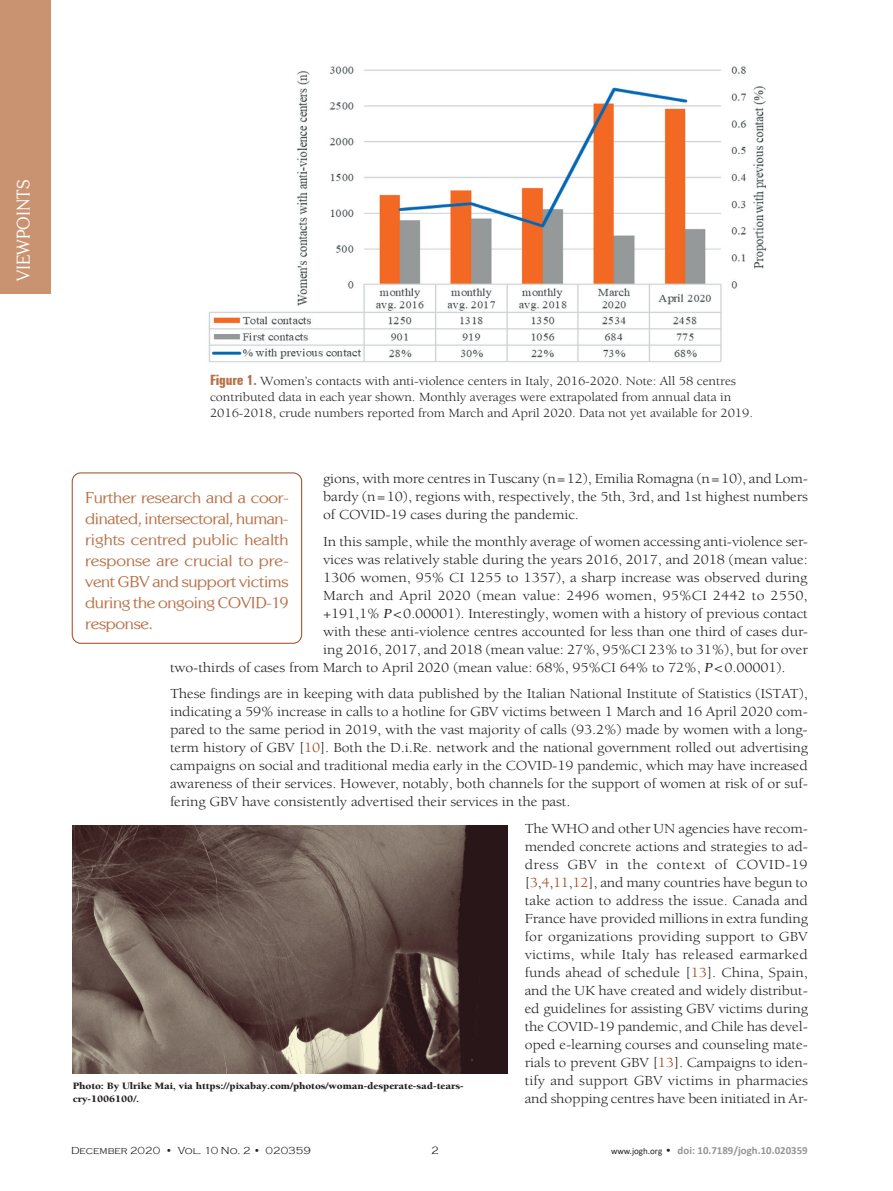
<style>
.page{position:relative;width:893px;height:1191px;background:#fff}
.page>*{position:absolute;margin:0;border:0;box-sizing:border-box;transform-origin:0 0}
.t1{font:18px "Centabel";color:#fff}
.LEAD_Viewpoints{font:15.6px/21px "Centabel";letter-spacing:-.02em;color:#b67249;text-align:justify;scale:1.11 1}
.tekst_osn{font:14.25px/18px "Berkeley Std";letter-spacing:-.01em;color:#231f20;text-align:justify;scale:1.11 1}
.potpisi_slike{font:12.9px/15.8px "Berkeley Std";letter-spacing:-.01em;color:#231f20;scale:1.11 1}
.t2{font:700 10.95px "Calibri";color:#939598}
.t3{font:300 10.95px "Copperplate Gothic";color:#231f20}
.t4{font:300 10.5px "Copperplate Gothic";color:#231f20}
.potpisi_slike_viewpo{font:900 10.05px/13.5px "Berkeley Std";letter-spacing:-.01em;color:#231f20;scale:1.11 1}
.s1{font-family:"Zurich BT";font-weight:700;font-stretch:extra-condensed;font-size:14.25px;color:#b67249}
.s2{font-style:italic}
.s3{color:#9d4718}
.s4{font-size:15px}
.s5{font-weight:400;font-size:9px;color:#231f20}
.s6{font-family:"Copperplate Gothic";font-weight:300;color:#231f20}
</style>
<div class="page">
<div style="left:0;top:0;width:51px;height:293px;background:#c99270"></div>
<div style="left:72px;top:473px;width:230px;height:170px;border:1px solid #9d4718;border-radius:9px"></div>
<img style="left:72px;top:825px;width:436px;height:248px">
<img style="left:208px;top:66px;width:558px;height:297px">
<p class="t1" style="left:13px;top:281px;width:103px;rotate:-90deg">VIEWPOINTS</p>
<p class="potpisi_slike" style="left:210px;top:373px;width:491px"><span class="s1">Figure 1.</span> Women’s contacts with anti-violence centers in Italy, 2016-2020. Note: All 58 centres contributed data in each year shown. Monthly averages were extrapolated from annual data in<br>2016-2018, crude numbers reported from March and April 2020. Data not yet available for 2019.</p>
<p class="tekst_osn" style="left:323px;top:470px;width:438px">gions, with more centres in Tuscany (n=12), Emilia Romagna (n=10), and Lom&shy;bardy (n=10), regions with, respectively, the 5th, 3rd, and 1st highest numbers of COVID-19 cases during the pandemic.</p>
<p class="tekst_osn" style="left:323px;top:532px;width:438px">In this sample, while the monthly average of women accessing anti-violence ser-</p>
<p class="tekst_osn" style="left:323px;top:550px;width:438px">vices was relatively stable during the years 2016, 2017, and 2018 (mean value:</p>
<p class="tekst_osn" style="left:323px;top:568px;width:438px">1306 women, 95% CI 1255 to 1357), a sharp increase was observed during</p>
<p class="tekst_osn" style="left:323px;top:586px;width:438px">March and April 2020 (mean value: 2496 women, 95%CI 2442 to 2550,</p>
<p class="tekst_osn" style="left:323px;top:604px;width:438px">+191,1% <span class="s2">P</span>&lt;0.00001). Interestingly, women with a history of previous contact</p>
<p class="tekst_osn" style="left:323px;top:622px;width:438px">with these anti-violence centres accounted for less than one third of cases dur-</p>
<p class="tekst_osn" style="left:323px;top:640px;width:438px">ing 2016, 2017, and 2018 (mean value: 27%, 95%CI 23% to 31%), but for over</p>
<p class="tekst_osn" style="left:170px;top:658px;width:556px">two-thirds of cases from March to April 2020 (mean value: 68%, 95%CI 64% to 72%, <span class="s2">P</span>&lt;0.00001).</p>
<p class="tekst_osn" style="left:170px;top:685px;width:576px">These findings are in keeping with data published by the Italian National Institute of Statistics (ISTAT), indicating a 59% increase in calls to a hotline for GBV victims between 1 March and 16 April 2020 com&shy;pared to the same period in 2019, with the vast majority of calls (93.2%) made by women with a long&shy;term history of GBV [<span class="s3">10</span>]. Both the D.i.Re. network and the national government rolled out advertising campaigns on social and traditional media early in the COVID-19 pandemic, which may have increased awareness of their services. However, notably, both channels for the support of women at risk of or suf&shy;fering GBV have consistently advertised their services in the past.</p>
<p class="tekst_osn" style="left:525px;top:819px;width:257px">The WHO and other UN agencies have recom&shy;mended concrete actions and strategies to ad&shy;dress GBV in the context of COVID-19 [<span class="s3">3</span><span class="s4">,</span><span class="s3">4</span><span class="s4">,</span><span class="s3">11</span><span class="s4">,</span><span class="s3">12</span>], and many countries have begun to take action to address the issue. Canada and France have provided millions in extra funding for organizations providing support to GBV victims, while Italy has released earmarked funds ahead of schedule [<span class="s3">13</span>]. China, Spain, and the UK have created and widely distribut&shy;ed guidelines for assisting GBV victims during the COVID-19 pandemic, and Chile has devel&shy;oped e-learning courses and counseling mate&shy;rials to prevent GBV [<span class="s3">13</span>]. Campaigns to iden&shy;tify and support GBV victims in pharmacies and shopping centres have been initiated in Ar-</p>
<p class="LEAD_Viewpoints" style="left:85px;top:486px;width:185px">Further research and a coor&shy;dinated, intersectoral, human&shy;rights centred public health response are crucial to pre&shy;vent GBV and support victims during the ongoing COVID-19 response.</p>
<p class="potpisi_slike_viewpo" style="left:73px;top:1078px;width:354px">Photo: By Ulrike Mai, via https://pixabay.com/photos/woman-desperate-sad-tears&shy;cry-1006100/.</p>
<p class="t4" style="left:71px;top:1144px;width:241px">December 2020 • Vol. 10 No. 2 • 020359</p>
<p class="t3" style="left:431px;top:1144px;width:9px">2</p>
<p class="t2" style="left:611px;top:1142px;width:198px"><span class="s5">www.jogh.org</span> <span class="s6">•</span> doi: 10.7189/jogh.10.020359</p>
</div>
